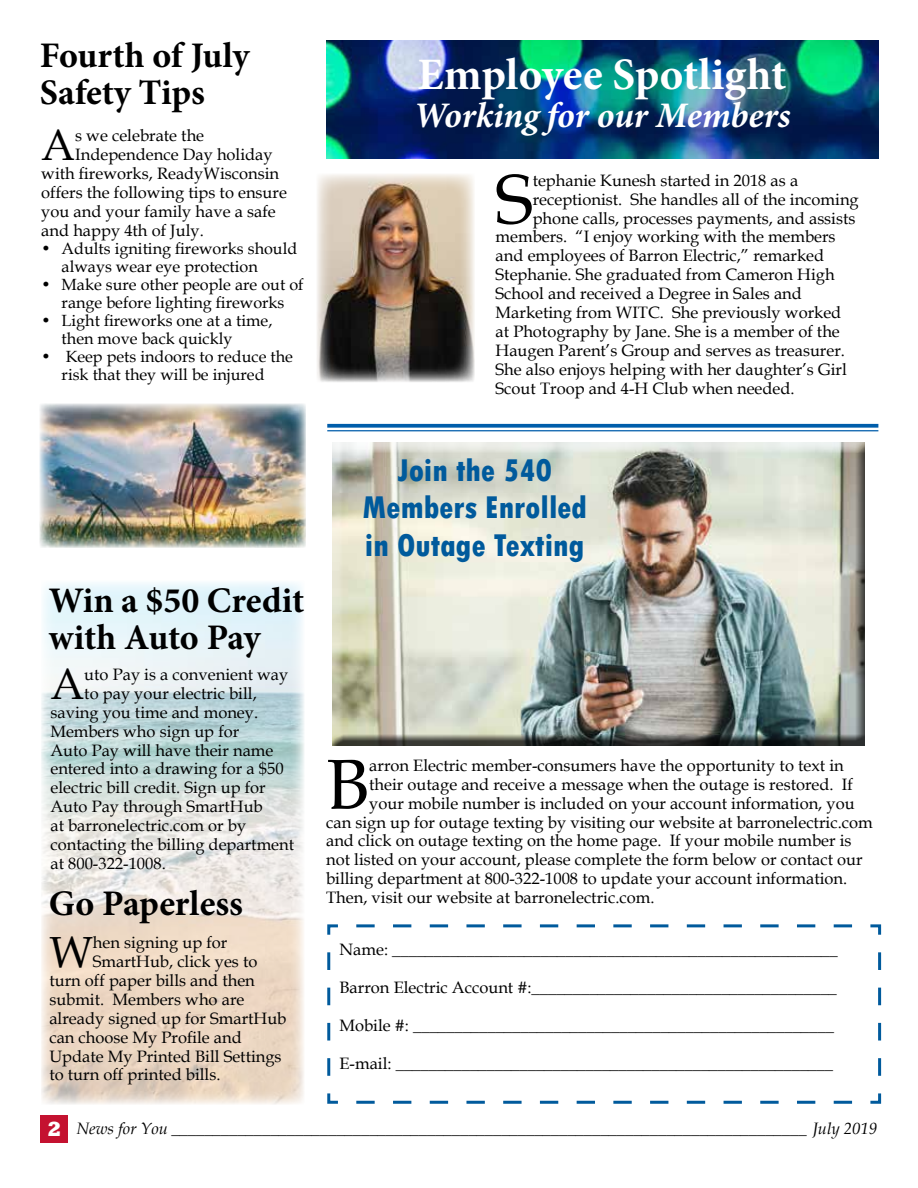
<style>
.page{position:relative;width:918px;height:1188px;background:#fff}
.page>*{position:absolute;margin:0;border:0;box-sizing:border-box;transform-origin:0 0}
.t1{font:70.65px "Book Antiqua";color:#000}
.t2{font:700 45px "Minion Pro";color:#fff}
.t3{font:43.5px "Book Antiqua";color:#000}
.t4{font:700 36px/37.5px "Minion Pro";color:#000}
.t5{font:italic 700 36px "Minion Pro";letter-spacing:-.005em;color:#fff}
.t6{font:800 condensed 33px/37.5px "Tw Cen";color:#005a9c;text-align:center}
.t7{font:16.5px "Book Antiqua";color:#000}
.t8{font:italic 16.5px "Book Antiqua";color:#000}
.t9{font:16.2px/18px "Book Antiqua";color:#000}
.s1{font-family:"Rockwell";font-weight:800;font-style:normal;font-size:21px;color:#fff}
</style>
<div class="page">
<div style="left:40px;top:1115px;width:28px;height:28px;background:#c41230"></div>
<div style="left:331px;top:443px;width:536px;height:302px;background:#000;opacity:.75"></div>
<img style="left:40px;top:404px;width:266px;height:144px">
<img style="left:327px;top:40px;width:551px;height:118px">
<svg style="left:327px;top:424px;width:551px;height:4px;fill:#005daa"></svg>
<hr style="left:327px;top:430px;width:551px;height:1px;background:#005daa">
<img style="left:317px;top:174px;width:158px;height:208px">
<svg style="left:327px;top:924px;width:555px;height:180px"></svg>
<img style="left:41px;top:582px;width:263px;height:522px">
<h3 class="t4" style="left:40px;top:36px;width:211px">Fourth of July<br>Safety Tips</h3>
<h3 class="t3" style="left:41px;top:115px;width:35px">A</h3>
<p class="t7" style="left:75px;top:124px;width:131px">s we celebrate the</p>
<p class="t7" style="left:75px;top:143px;width:199px">Independence Day holiday</p>
<p class="t7" style="left:41px;top:162px;width:239px">with fireworks, ReadyWisconsin</p>
<p class="t7" style="left:41px;top:181px;width:247px">offers the following tips to ensure</p>
<p class="t7" style="left:41px;top:200px;width:236px">you and your family have a safe</p>
<p class="t7" style="left:41px;top:219px;width:164px">and happy 4th of July.</p>
<p class="t9" style="left:62px;top:239px;width:237px;text-indent:-20px">• Adults igniting fireworks should always wear eye protection</p>
<p class="t9" style="left:41px;top:275px;width:264px;text-align:center">• Make sure other people are out of range before lighting fireworks</p>
<p class="t9" style="left:62px;top:311px;width:212px;text-indent:-20px">• Light fireworks one at a time, then move back quickly</p>
<p class="t9" style="left:41px;top:347px;width:253px;text-align:center">• Keep pets indoors to reduce the risk that they will be injured</p>
<h2 class="t2" style="left:418px;top:43px;width:370px">Employee Spotlight</h2>
<h3 class="t5" style="left:414px;top:90px;width:378px">Working for our Members</h3>
<h1 class="t1" style="left:496px;top:150px;width:39px">S</h1>
<p class="t7" style="left:533px;top:169px;width:267px">tephanie Kunesh started in 2018 as a</p>
<p class="t7" style="left:533px;top:188px;width:328px">receptionist. She handles all of the incoming</p>
<p class="t7" style="left:533px;top:206px;width:324px">phone calls, processes payments, and assists</p>
<p class="t7" style="left:496px;top:225px;width:341px">members. “I enjoy working with the members</p>
<p class="t7" style="left:496px;top:244px;width:330px">and employees of Barron Electric,” remarked</p>
<p class="t7" style="left:496px;top:263px;width:340px">Stephanie. She graduated from Cameron High</p>
<p class="t7" style="left:496px;top:282px;width:308px">School and received a Degree in Sales and</p>
<p class="t7" style="left:496px;top:301px;width:347px">Marketing from WITC. She previously worked</p>
<p class="t7" style="left:496px;top:320px;width:346px">at Photography by Jane. She is a member of the</p>
<p class="t7" style="left:496px;top:339px;width:351px">Haugen Parent’s Group and serves as treasurer.</p>
<p class="t7" style="left:496px;top:358px;width:353px">She also enjoys helping with her daughter’s Girl</p>
<p class="t7" style="left:496px;top:377px;width:301px">Scout Troop and 4-H Club when needed.</p>
<h3 class="t4" style="left:49px;top:581px;width:257px">Win a $50 Credit with Auto Pay</h3>
<h3 class="t3" style="left:50px;top:654px;width:35px">A</h3>
<p class="t7" style="left:84px;top:663px;width:206px">uto Pay is a convenient way</p>
<p class="t7" style="left:84px;top:682px;width:174px">to pay your electric bill,</p>
<p class="t7" style="left:50px;top:701px;width:209px">saving you time and money.</p>
<p class="t7" style="left:50px;top:720px;width:190px">Members who sign up for</p>
<p class="t7" style="left:50px;top:738px;width:224px">Auto Pay will have their name</p>
<p class="t7" style="left:50px;top:757px;width:235px">entered into a drawing for a $50</p>
<p class="t7" style="left:50px;top:776px;width:217px">electric bill credit. Sign up for</p>
<p class="t7" style="left:50px;top:795px;width:214px">Auto Pay through SmartHub</p>
<p class="t7" style="left:50px;top:814px;width:197px">at barronelectric.com or by</p>
<p class="t7" style="left:50px;top:833px;width:245px">contacting the billing department</p>
<p class="t7" style="left:50px;top:852px;width:117px">at 800-322-1008.</p>
<h3 class="t4" style="left:49px;top:885px;width:196px">Go Paperless</h3>
<h3 class="t3" style="left:49px;top:922px;width:45px">W</h3>
<p class="t7" style="left:93px;top:931px;width:136px">hen signing up for</p>
<p class="t7" style="left:93px;top:950px;width:166px">SmartHub, click yes to</p>
<p class="t7" style="left:49px;top:969px;width:207px">turn off paper bills and then</p>
<p class="t7" style="left:49px;top:988px;width:197px">submit. Members who are</p>
<p class="t7" style="left:49px;top:1007px;width:239px">already signed up for SmartHub</p>
<p class="t7" style="left:49px;top:1026px;width:194px">can choose My Profile and</p>
<p class="t7" style="left:49px;top:1045px;width:234px">Update My Printed Bill Settings</p>
<p class="t7" style="left:49px;top:1063px;width:173px">to turn off printed bills.</p>
<h3 class="t6" style="left:362px;top:451px;width:227px">Join the 540<br>Members Enrolled in Outage Texting</h3>
<h1 class="t1" style="left:326px;top:735px;width:45px">B</h1>
<p class="t7" style="left:369px;top:754px;width:476px">arron Electric member-consumers have the opportunity to text in</p>
<p class="t7" style="left:369px;top:773px;width:485px">their outage and receive a message when the outage is restored. If</p>
<p class="t7" style="left:369px;top:792px;width:487px">your mobile number is included on your account information, you</p>
<p class="t7" style="left:326px;top:810px;width:548px">can sign up for outage texting by visiting our website at barronelectric.com</p>
<p class="t7" style="left:326px;top:829px;width:527px">and click on outage texting on the home page. If your mobile number is</p>
<p class="t7" style="left:326px;top:848px;width:538px">not listed on your account, please complete the form below or contact our</p>
<p class="t7" style="left:326px;top:867px;width:523px">billing department at 800-322-1008 to update your account information.</p>
<p class="t7" style="left:326px;top:886px;width:330px">Then, visit our website at barronelectric.com.</p>
<p class="t7" style="left:340px;top:938px;width:500px">Name: ______________________________________________________</p>
<p class="t7" style="left:340px;top:976px;width:499px">Barron Electric Account #:_____________________________________</p>
<p class="t7" style="left:340px;top:1014px;width:496px">Mobile #: ___________________________________________________</p>
<p class="t7" style="left:340px;top:1051px;width:495px">E-mail: _____________________________________________________</p>
<p class="t8" style="left:47px;top:1117px;width:831px"><span class="s1">2</span> News for You _____________________________________________________________________________ July 2019</p>
</div>
